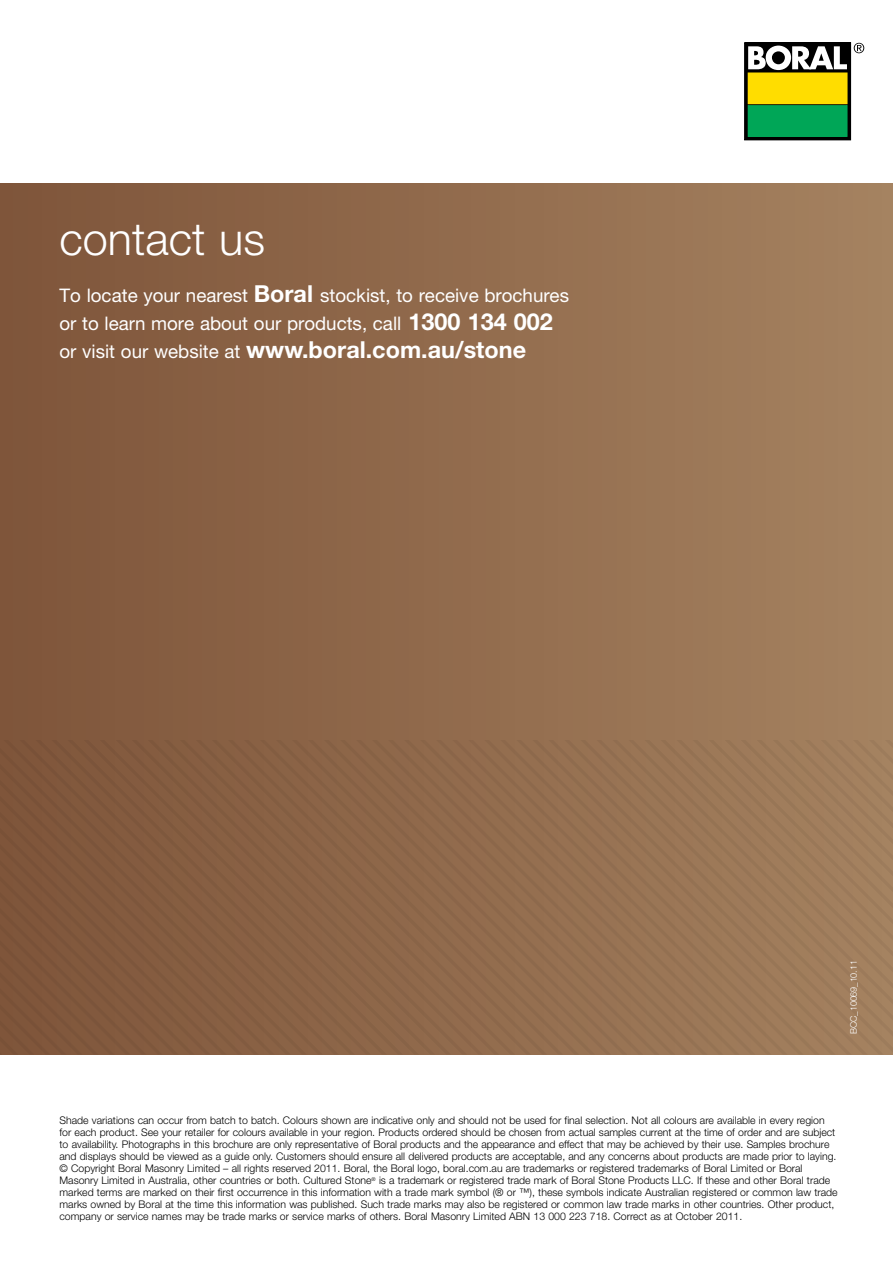
<style>
.page{position:relative;width:893px;height:1263px;background:#fff}
.page>*{position:absolute;margin:0;border:0;box-sizing:border-box;transform-origin:0 0}
.t1{font:300 45px "Helvetica Neue LT Std";color:#fff}
.t2{font:700 23.4px "Helvetica Neue LT Std";color:#fff}
.t3{font:18.75px/28px "Helvetica Neue LT Std";color:#fff}
.t4{font:300 10.5px/12px "Helvetica Neue LT Std";color:#000}
.t5{font:300 9px "Helvetica Neue LT Std";letter-spacing:-.015em;color:#fff}
.s1{font-weight:700;font-size:23.4px}
.s2{font-weight:400;font-size:18.75px}
</style>
<div class="page">
<div style="left:0;top:183px;width:893px;height:871px;background:linear-gradient(to right,#7e5439,#a58260)"></div>
<svg style="left:746px;top:45px;width:103px;height:93px"></svg>
<div style="left:744px;top:43px;width:107px;height:97px;border:1px solid #000"></div>
<div style="left:748px;top:73px;width:99px;height:31px;background:#fd0"></div>
<div style="left:748px;top:106px;width:99px;height:30px;background:#00a657"></div>
<svg style="left:748px;top:46px;width:99px;height:24px"></svg>
<svg style="left:854px;top:43px;width:10px;height:10px"></svg>
<svg style="left:0;top:740px;width:893px;height:314px;background:#8f694b"></svg>
<h1 class="t1" style="left:60px;top:212px;width:207px">contact us</h1>
<h3 class="t3" style="left:60px;top:281px;width:511px">To locate your nearest <span class="s1">Boral</span> stockist, to receive brochures or to learn more about our products, call <span class="s1">1300 134 002</span></h3>
<h2 class="t2" style="left:60px;top:335px;width:468px"><span class="s2">or visit our website at</span> www.boral.com.au/stone</h2>
<p class="t5" style="left:848px;top:1034px;width:75px;rotate:-90deg">BCC_10069_10.11</p>
<p class="t4" style="left:60px;top:1114px;width:780px">Shade variations can occur from batch to batch. Colours shown are indicative only and should not be used for final selection. Not all colours are available in every region for each product. See your retailer for colours available in your region. Products ordered should be chosen from actual samples current at the time of order and are subject to availability. Photographs in this brochure are only representative of Boral products and the appearance and effect that may be achieved by their use. Samples brochure and displays should be viewed as a guide only. Customers should ensure all delivered products are acceptable, and any concerns about products are made prior to laying. © Copyright Boral Masonry Limited – all rights reserved 2011. Boral, the Boral logo, boral.com.au are trademarks or registered trademarks of Boral Limited or Boral Masonry Limited in Australia, other countries or both. Cultured Stone<sup>®</sup> is a trademark or registered trade mark of Boral Stone Products LLC. If these and other Boral trade marked terms are marked on their first occurrence in this information with a trade mark symbol (® or ™), these symbols indicate Australian registered or common law trade marks owned by Boral at the time this information was published. Such trade marks may also be registered or common law trade marks in other countries. Other product, company or service names may be trade marks or service marks of others. Boral Masonry Limited ABN 13 000 223 718. Correct as at October 2011.</p>
</div>
